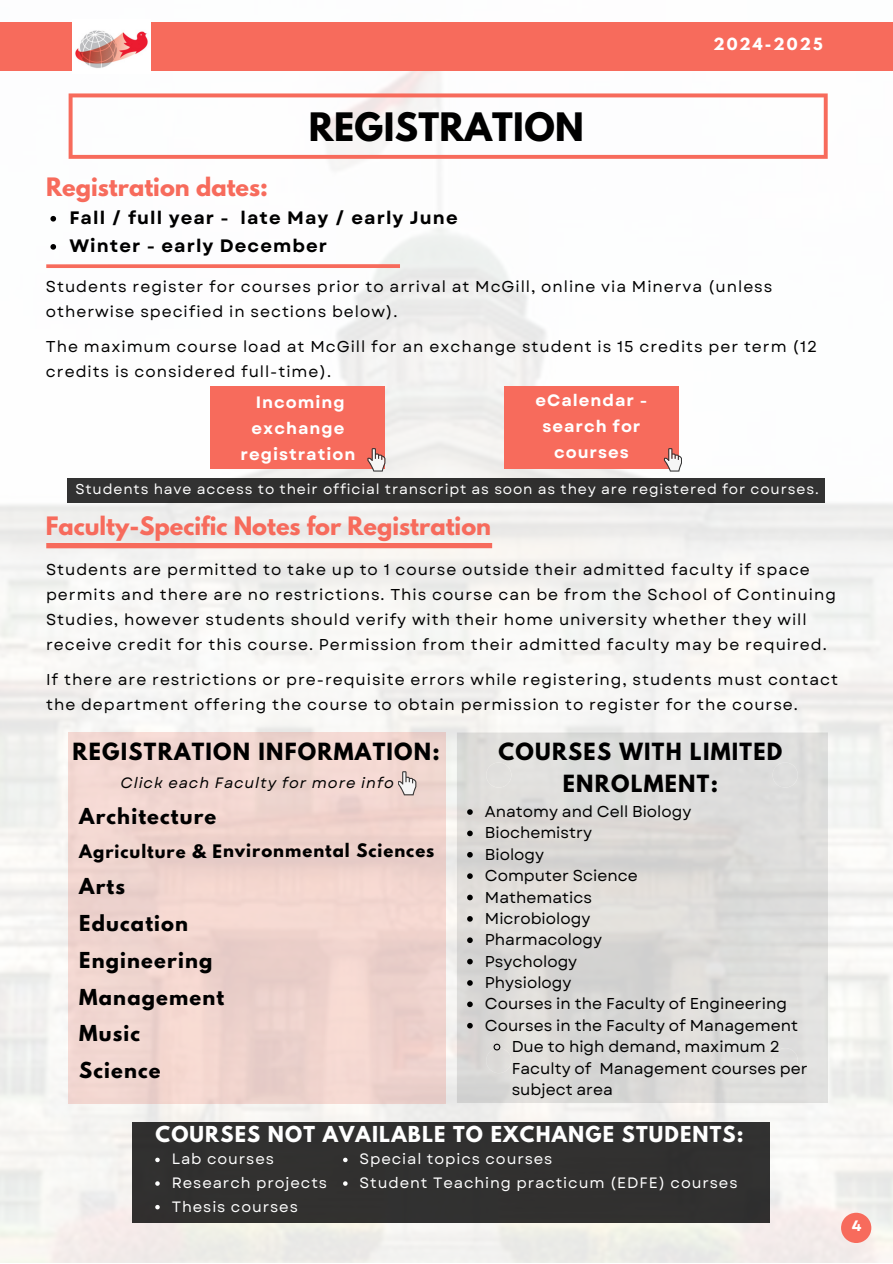
<style>
.page{position:relative;width:893px;height:1264px;background:#fff}
.page>*{position:absolute;margin:0;border:0;box-sizing:border-box;transform-origin:0 0}
.t1{font:700 34.65px "League Spartan";letter-spacing:.01em;color:#000}
.t2{font:700 22.5px "League Spartan";color:#f76b5c}
.t3{font:700 21px/32.5px "League Spartan";letter-spacing:.06em;color:#000;text-align:center}
.t4{font:700 19.5px "League Spartan";letter-spacing:.06em;color:#000}
.t5{font:700 19.5px "League Spartan";letter-spacing:.06em;color:#fff}
.t6{font:700 18px "Garet";letter-spacing:.06em;color:#000}
.t7{font:700 16.5px/25.8px "Garet";letter-spacing:.06em;color:#fff;text-align:center}
.t8{font:700 16.5px "League Spartan";letter-spacing:.06em;color:#000}
.t9{font:15.75px/25px "Garet";letter-spacing:.06em;color:#000}
.t10{font:15.75px/21.3px "Garet";color:#000}
.t11{font:15px "Garet";letter-spacing:.06em;color:#fff}
.t12{font:italic 15px "Garet";letter-spacing:.06em;color:#000}
.t13{font:700 15px "Garet";color:#fff}
.t14{font:700 14.85px "League Spartan";letter-spacing:.14em;color:#fff}
.t15{font:14.25px "Garet";letter-spacing:.06em;color:#fff}
</style>
<div class="page">
<img style="left:0;top:22px;width:892px;height:1240px">
<div style="left:0;top:23px;width:892px;height:48px;background:#f76b5c"></div>
<svg style="left:69px;top:93px;width:758px;height:66px"></svg>
<div style="left:69px;top:732px;width:376px;height:371px;background:#f0d5cf"></div>
<svg style="left:398px;top:771px;width:18px;height:24px"></svg>
<img style="left:73px;top:22px;width:77px;height:52px">
<svg style="left:457px;top:732px;width:370px;height:371px;background:#dcdbd8"></svg>
<div style="left:486px;top:762px;width:25px;height:25px;background:#e1e0dd;border-radius:50%"></div>
<div style="left:772px;top:762px;width:25px;height:25px;background:#dedfde;border-radius:50%"></div>
<div style="left:772px;top:1048px;width:25px;height:25px;background:#dddddc;border-radius:50%"></div>
<div style="left:486px;top:1048px;width:25px;height:25px;background:#dcdad8;border-radius:50%"></div>
<svg style="left:50px;top:216px;width:6px;height:5px"></svg>
<svg style="left:50px;top:244px;width:6px;height:6px"></svg>
<svg style="left:467px;top:809px;width:5px;height:5px"></svg>
<svg style="left:467px;top:830px;width:5px;height:6px"></svg>
<svg style="left:467px;top:852px;width:5px;height:5px"></svg>
<svg style="left:467px;top:873px;width:5px;height:6px"></svg>
<svg style="left:467px;top:894px;width:5px;height:6px"></svg>
<svg style="left:467px;top:916px;width:5px;height:5px"></svg>
<svg style="left:467px;top:937px;width:5px;height:6px"></svg>
<svg style="left:467px;top:958px;width:5px;height:6px"></svg>
<svg style="left:467px;top:980px;width:5px;height:5px"></svg>
<svg style="left:467px;top:1001px;width:5px;height:6px"></svg>
<svg style="left:467px;top:1022px;width:5px;height:6px"></svg>
<svg style="left:492px;top:1042px;width:9px;height:9px"></svg>
<svg style="left:841px;top:1212px;width:30px;height:30px"></svg>
<div style="left:133px;top:1121px;width:637px;height:101px;background:#313030"></div>
<svg style="left:155px;top:1157px;width:5px;height:5px"></svg>
<svg style="left:155px;top:1181px;width:5px;height:4px"></svg>
<svg style="left:155px;top:1204px;width:5px;height:5px"></svg>
<svg style="left:46px;top:264px;width:354px;height:4px"></svg>
<svg style="left:343px;top:1157px;width:4px;height:5px"></svg>
<svg style="left:343px;top:1181px;width:4px;height:4px"></svg>
<div style="left:46px;top:543px;width:446px;height:5px;background:#f76b5c"></div>
<div style="left:211px;top:386px;width:174px;height:82px;background:#f76b5c"></div>
<div style="left:504px;top:386px;width:174px;height:82px;background:#f76b5c"></div>
<svg style="left:664px;top:448px;width:18px;height:23px"></svg>
<svg style="left:367px;top:448px;width:18px;height:23px"></svg>
<div style="left:68px;top:478px;width:756px;height:24px;background:#313130"></div>
<p class="t14" style="left:713px;top:37px;width:111px">2024-2025</p>
<p class="t2" style="left:46px;top:176px;width:223px">Registration dates:</p>
<p class="t1" style="left:309px;top:110px;width:276px">REGISTRATION</p>
<p class="t6" style="left:69px;top:204px;width:390px">Fall / full year - late May / early June</p>
<p class="t6" style="left:69px;top:233px;width:259px">Winter - early December</p>
<p class="t9" style="left:46px;top:274px;width:728px">Students register for courses prior to arrival at McGill, online via Minerva (unless otherwise specified in sections below).</p>
<p class="t9" style="left:46px;top:334px;width:772px">The maximum course load at McGill for an exchange student is 15 credits per term (12 credits is considered full-time).</p>
<p class="t7" style="left:240px;top:389px;width:116px">Incoming exchange registration</p>
<p class="t7" style="left:535px;top:387px;width:113px">eCalendar - search for courses</p>
<p class="t15" style="left:75px;top:479px;width:744px">Students have access to their official transcript as soon as they are registered for courses.</p>
<p class="t2" style="left:46px;top:515px;width:447px">Faculty-Specific Notes for Registration</p>
<p class="t9" style="left:46px;top:557px;width:791px">Students are permitted to take up to 1 course outside their admitted faculty if space permits and there are no restrictions. This course can be from the School of Continuing Studies, however students should verify with their home university whether they will receive credit for this course. Permission from their admitted faculty may be required.</p>
<p class="t9" style="left:46px;top:666px;width:793px">If there are restrictions or pre-requisite errors while registering, students must contact the department offering the course to obtain permission to register for the course.</p>
<p class="t3" style="left:72px;top:737px;width:369px">REGISTRATION INFORMATION:</p>
<p class="t12" style="left:121px;top:771px;width:275px">Click each Faculty for more info</p>
<p class="t4" style="left:79px;top:806px;width:139px">Architecture</p>
<p class="t8" style="left:79px;top:842px;width:356px">Agriculture &amp; Environmental Sciences</p>
<p class="t4" style="left:79px;top:876px;width:47px">Arts</p>
<p class="t4" style="left:79px;top:913px;width:110px">Education</p>
<p class="t4" style="left:79px;top:950px;width:135px">Engineering</p>
<p class="t4" style="left:79px;top:987px;width:146px">Management</p>
<p class="t4" style="left:79px;top:1023px;width:62px">Music</p>
<p class="t4" style="left:79px;top:1060px;width:83px">Science</p>
<p class="t3" style="left:498px;top:737px;width:285px">COURSES WITH LIMITED<br>ENROLMENT:</p>
<p class="t10" style="left:485px;top:801px;width:208px">Anatomy and Cell Biology</p>
<p class="t10" style="left:485px;top:822px;width:108px">Biochemistry</p>
<p class="t10" style="left:485px;top:843px;width:61px">Biology</p>
<p class="t10" style="left:485px;top:865px;width:154px">Computer Science</p>
<p class="t10" style="left:485px;top:886px;width:108px">Mathematics</p>
<p class="t10" style="left:485px;top:907px;width:107px">Microbiology</p>
<p class="t10" style="left:485px;top:929px;width:119px">Pharmacology</p>
<p class="t10" style="left:485px;top:950px;width:94px">Psychology</p>
<p class="t10" style="left:485px;top:971px;width:88px">Physiology</p>
<p class="t10" style="left:485px;top:993px;width:303px">Courses in the Faculty of Engineering</p>
<p class="t10" style="left:485px;top:1014px;width:314px">Courses in the Faculty of Management</p>
<p class="t10" style="left:511px;top:1036px;width:297px">Due to high demand, maximum 2<br>Faculty of Management courses per subject area</p>
<p class="t5" style="left:155px;top:1124px;width:589px">COURSES NOT AVAILABLE TO EXCHANGE STUDENTS:</p>
<p class="t11" style="left:172px;top:1148px;width:104px">Lab courses</p>
<p class="t11" style="left:172px;top:1171px;width:157px">Research projects</p>
<p class="t11" style="left:172px;top:1195px;width:128px">Thesis courses</p>
<p class="t11" style="left:359px;top:1148px;width:194px">Special topics courses</p>
<p class="t11" style="left:359px;top:1171px;width:379px">Student Teaching practicum (EDFE) courses</p>
<p class="t13" style="left:851px;top:1215px;width:11px">4</p>
</div>
